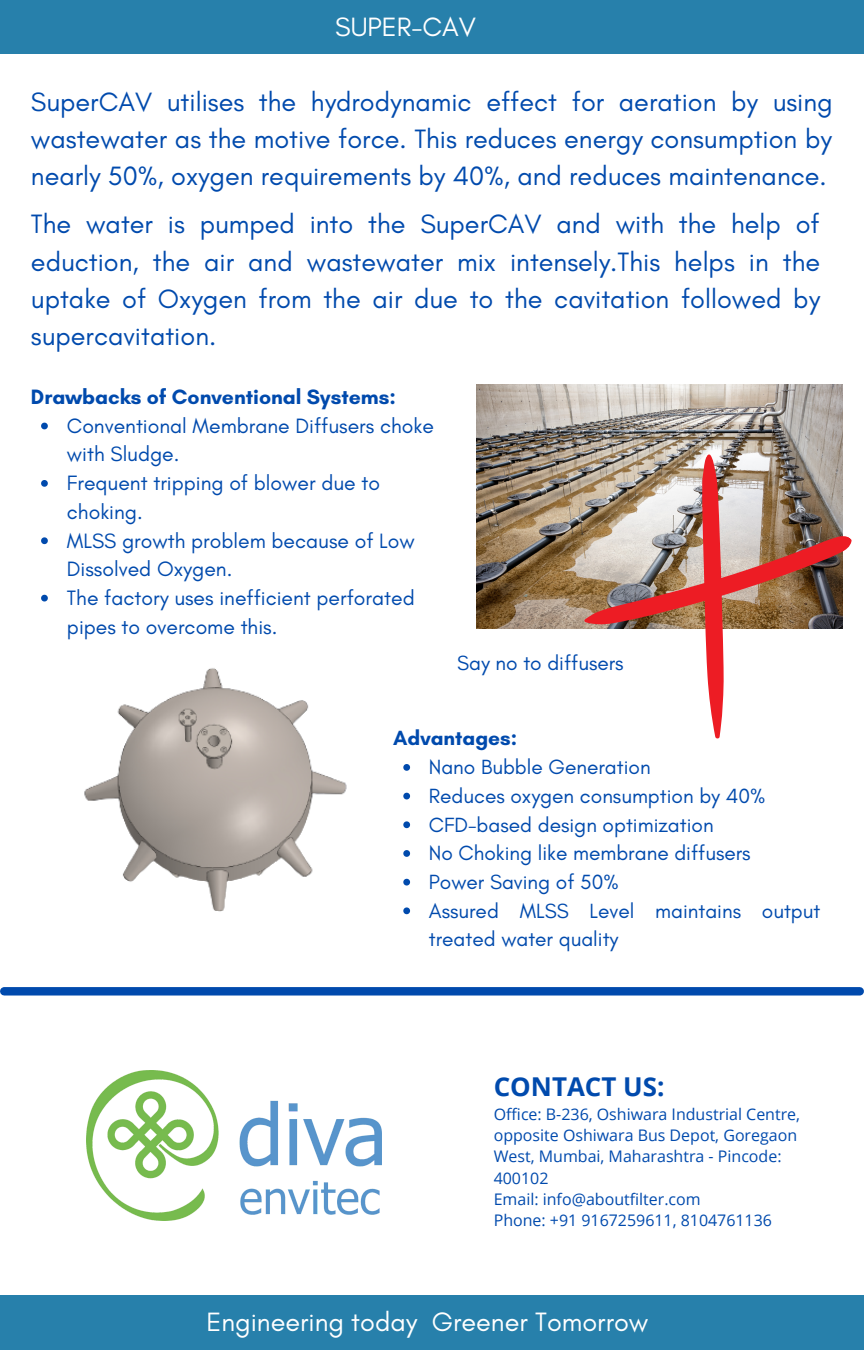
<style>
.page{position:relative;width:864px;height:1350px;background:#fff}
.page>*{position:absolute;margin:0;border:0;box-sizing:border-box;transform-origin:0 0}
.t1{font:27px/37.1px "Glacial Indifference";color:#004aad;text-align:justify}
.t2{font:27px "Glacial Indifference";color:#fff}
.t3{font:700 25.88px "Open Sans";color:#004aad}
.t4{font:21.15px/28.8px "Glacial Indifference";color:#004aad}
.t5{font:700 21.15px "Glacial Indifference";color:#004aad}
.t6{font:20.93px/28.8px "Glacial Indifference";color:#004aad}
.t7{font:700 20.93px "Glacial Indifference";color:#004aad}
.t8{font:15.97px/21.4px "Open Sans";color:#004aad}
</style>
<div class="page">
<div style="left:0;top:0;width:864px;height:54px;background:#2780ab"></div>
<div style="left:0;top:1295px;width:864px;height:55px;background:#2780ab"></div>
<div style="left:4px;top:987px;width:856px;height:9px;background:#004aad"></div>
<img style="left:86px;top:1070px;width:296px;height:151px">
<img style="left:476px;top:384px;width:366px;height:245px">
<svg style="left:583px;top:440px;width:260px;height:13px;background:#a89f94"></svg>
<img style="left:573px;top:453px;width:279px;height:286px">
<img style="left:0;top:548px;width:519px;height:448px">
<svg style="left:403px;top:764px;width:7px;height:7px"></svg>
<svg style="left:403px;top:793px;width:7px;height:6px"></svg>
<svg style="left:403px;top:821px;width:7px;height:7px"></svg>
<svg style="left:403px;top:850px;width:7px;height:7px"></svg>
<svg style="left:403px;top:879px;width:7px;height:7px"></svg>
<svg style="left:403px;top:907px;width:7px;height:7px"></svg>
<svg style="left:41px;top:423px;width:7px;height:6px"></svg>
<svg style="left:41px;top:480px;width:7px;height:7px"></svg>
<svg style="left:41px;top:537px;width:7px;height:7px"></svg>
<svg style="left:41px;top:595px;width:7px;height:7px"></svg>
<p class="t2" style="left:335px;top:10px;width:142px">SUPER-CAV</p>
<p class="t1" style="left:31px;top:83px;width:803px">SuperCAV utilises the hydrodynamic effect for aeration by using wastewater as the motive force. This reduces energy consumption by nearly 50%, oxygen requirements by 40%, and reduces maintenance.</p>
<p class="t1" style="left:31px;top:205px;width:791px">The water is pumped into the SuperCAV and with the help of eduction, the air and wastewater mix intensely.This helps in the uptake of Oxygen from the air due to the cavitation followed by supercavitation.</p>
<p class="t5" style="left:31px;top:384px;width:366px">Drawbacks of Conventional Systems:</p>
<p class="t4" style="left:67px;top:411px;width:368px">Conventional Membrane Diffusers choke with Sludge.<br>Frequent tripping of blower due to choking.<br>MLSS growth problem because of Low<br>Dissolved Oxygen.<br>The factory uses inefficient perforated pipes to overcome this.</p>
<p class="t6" style="left:457px;top:649px;width:168px">Say no to diffusers</p>
<p class="t7" style="left:393px;top:726px;width:125px">Advantages:</p>
<p class="t6" style="left:429px;top:752px;width:393px">Nano Bubble Generation<br>Reduces oxygen consumption by 40%<br>CFD-based design optimization<br>No Choking like membrane diffusers<br>Power Saving of 50%<br>Assured MLSS Level maintains output treated water quality</p>
<p class="t3" style="left:494px;top:1068px;width:172px">CONTACT US:</p>
<p class="t8" style="left:494px;top:1103px;width:308px">Office: B-236, Oshiwara Industrial Centre, opposite Oshiwara Bus Depot, Goregaon<br>West, Mumbai, Maharashtra - Pincode:<br>400102<br>Email: info@aboutfilter.com<br>Phone: +91 9167259611, 8104761136</p>
<p class="t2" style="left:206px;top:1305px;width:444px">Engineering today Greener Tomorrow</p>
</div>
